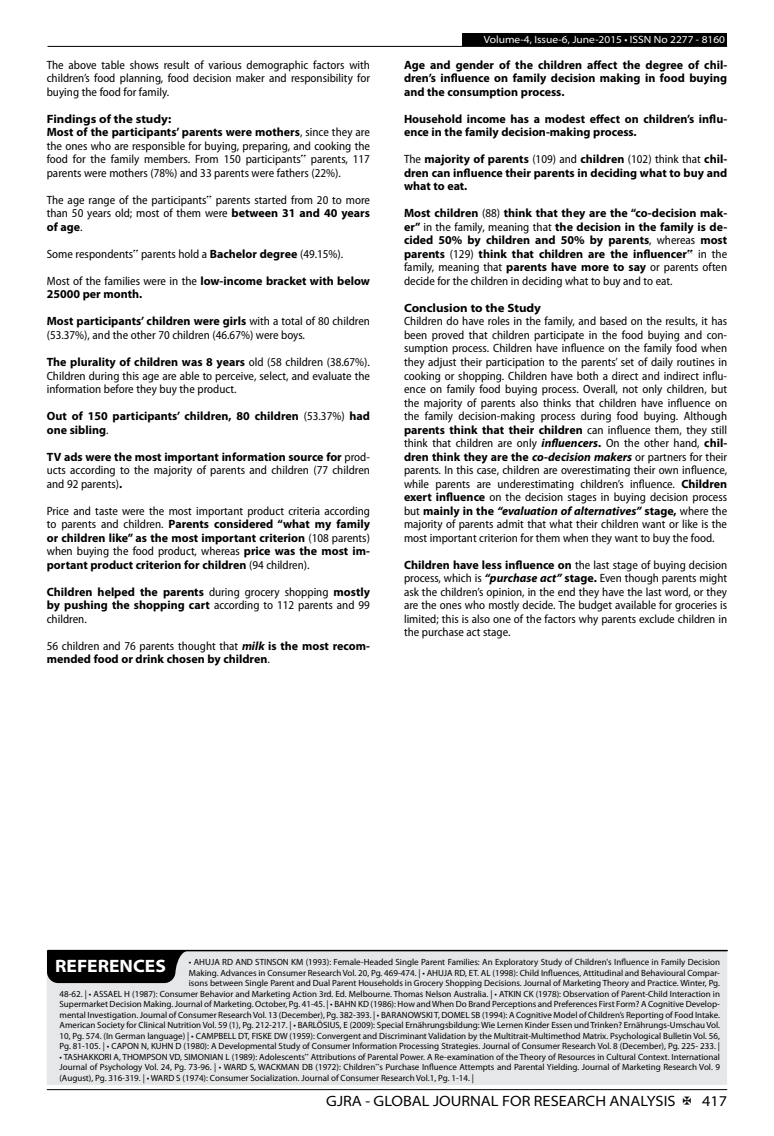
<style>
.page{position:relative;width:774px;height:1136px;background:#fff}
.page>*{position:absolute;margin:0;border:0;box-sizing:border-box;transform-origin:0 0}
.t1{font:700 semi-expanded 18px "Myriad Pro";color:#fff}
.t2{font:semi-expanded 15px "Myriad Pro";color:#000}
.t3{font:semi-condensed 12px/13.5px "Myriad Pro";color:#000;text-align:justify}
.t4{font:700 12px/13.5px "Myriad Pro";color:#000}
.t5{font:700 semi-expanded 12px "Myriad Pro";color:#000}
.t6{font:semi-expanded 10.5px "Myriad Pro";color:#fff}
.t7{font:9px/10.5px "Myriad Pro";color:#000;text-align:right}
.s1{font-weight:700;font-stretch:semi-expanded}
.s2{font-weight:700;font-stretch:normal}
.s3{font-family:"Times New Roman";font-stretch:normal}
.s4{font-weight:400;font-stretch:semi-condensed}
.s5{font-style:italic}
.s6{font-family:"Times New Roman"}
.s7{font-weight:700;font-style:italic;font-stretch:normal}
</style>
<div class="page">
<hr style="left:47px;top:1089px;width:680px;height:1px;background:#000">
<div style="left:462px;top:33px;width:265px;height:13px;background:#000"></div>
<hr style="left:47px;top:46px;width:680px;height:1px;background:#000">
<div style="left:47px;top:950px;width:680px;height:134px;background:#e6e7e8"></div>
<hr style="left:48px;top:949px;width:679px;height:2px;background:#000">
<svg style="left:47px;top:950px;width:142px;height:32px;background:#131313"></svg>
<p class="t3" style="left:47px;top:58px;width:325px">The above table shows result of various demographic factors with children’s food planning, food decision maker and responsibility for buying the food for family.</p>
<p class="t3" style="left:47px;top:112px;width:325px;text-align:left"><span class="s1">Findings of the study:<br></span><span class="s2">Most of the participants’ parents were mothers</span>, since they are the ones who are responsible for buying, preparing, and cooking the food for the family members. From 150 participants<span class="s3">‟</span> parents, 117 parents were mothers (78%) and 33 parents were fathers (22%).</p>
<p class="t3" style="left:47px;top:193px;width:325px">The age range of the participants<span class="s3">‟</span> parents started from 20 to more than 50 years old; most of them were <span class="s2">between 31 and 40 years of age</span>.</p>
<p class="t3" style="left:47px;top:247px;width:298px">Some respondents<span class="s3">‟</span> parents hold a <span class="s2">Bachelor degree</span> (49.15%).</p>
<p class="t4" style="left:47px;top:274px;width:325px"><span class="s4">Most of the families were in the</span> low-income bracket with below<br>25000 per month.</p>
<p class="t3" style="left:47px;top:315px;width:325px"><span class="s2">Most participants’ children were girls</span> with a total of 80 children (53.37%), and the other 70 children (46.67%) were boys.</p>
<p class="t3" style="left:47px;top:355px;width:325px"><span class="s2">The plurality of children was 8 years</span> old (58 children (38.67%).<br>Children during this age are able to perceive, select, and evaluate the information before they buy the product.</p>
<p class="t4" style="left:47px;top:409px;width:325px">Out of 150 participants’ children, 80 children <span class="s4">(53.37%)</span> had one sibling<span class="s4">.</span></p>
<p class="t3" style="left:47px;top:450px;width:325px"><span class="s2">TV ads were the most important information source for</span> prod&shy;ucts according to the majority of parents and children (77 children and 92 parents)<span class="s2">.</span></p>
<p class="t3" style="left:47px;top:504px;width:325px">Price and taste were the most important product criteria according to parents and children. <span class="s2">Parents considered “what my family or children like” as the most important criterion</span> (108 parents) when buying the food product, whereas <span class="s2">price was the most im&shy;portant product criterion for children</span> (94 children).</p>
<p class="t3" style="left:47px;top:585px;width:325px"><span class="s2">Children helped the parents</span> during grocery shopping <span class="s2">mostly by pushing the shopping cart</span> according to 112 parents and 99 children.</p>
<p class="t4" style="left:47px;top:639px;width:325px"><span class="s4">56 children and 76 parents thought that</span> <span class="s5">milk</span> is the most recom&shy;mended food or drink chosen by children<span class="s4">.</span></p>
<p class="t6" style="left:484px;top:34px;width:243px">Volume-4, Issue-6, June-2015 • ISSN No 2277 - 8160</p>
<p class="t4" style="left:404px;top:58px;width:325px;text-align:justify">Age and gender of the children affect the degree of chil&shy;dren’s influence on family decision making in food buying and the consumption process.</p>
<p class="t4" style="left:404px;top:112px;width:325px">Household income has a modest effect on children’s influ&shy;ence in the family decision-making process.</p>
<p class="t4" style="left:404px;top:153px;width:325px;text-align:justify"><span class="s4">The</span> majority of parents <span class="s4">(109) and</span> children <span class="s4">(102) think that</span> chil&shy;dren can influence their parents in deciding what to buy and what to eat.</p>
<p class="t4" style="left:404px;top:207px;width:325px;text-align:justify">Most children <span class="s4">(88)</span> think that they are the “co-decision mak&shy;er” <span class="s4">in the family, meaning that</span> the decision in the family is de&shy;cided 50% by children and 50% by parents<span class="s4">, whereas</span> most parents <span class="s4">(129)</span> think that children are the influencer<span class="s6">‟</span> <span class="s4">in the family, meaning that</span> parents have more to say <span class="s4">or parents often decide for the children in deciding what to buy and to eat.</span></p>
<p class="t5" style="left:404px;top:301px;width:139px">Conclusion to the Study</p>
<p class="t3" style="left:404px;top:315px;width:325px">Children do have roles in the family, and based on the results, it has been proved that children participate in the food buying and con&shy;sumption process. Children have influence on the family food when they adjust their participation to the parents’ set of daily routines in cooking or shopping. Children have both a direct and indirect influ&shy;ence on family food buying process. Overall, not only children, but the majority of parents also thinks that children have influence on the family decision-making process during food buying. Although <span class="s2">parents think that their children</span> can influence them, they still think that children are only <span class="s7">influencers</span><span class="s2">.</span> On the other hand, <span class="s2">chil&shy;dren think they are the</span> <span class="s7">co-decision makers</span> or partners for their parents. In this case, children are overestimating their own influence, while parents are underestimating children’s influence. <span class="s2">Children exert influence</span> on the decision stages in buying decision process but <span class="s2">mainly in the</span> <span class="s7">“evaluation of alternatives”</span> <span class="s2">stage,</span> where the majority of parents admit that what their children want or like is the most important criterion for them when they want to buy the food.</p>
<p class="t3" style="left:404px;top:558px;width:325px"><span class="s2">Children have less influence on</span> the last stage of buying decision process, which is <span class="s7">“purchase act”</span> <span class="s2">stage.</span> Even though parents might ask the children’s opinion, in the end they have the last word, or they are the ones who mostly decide. The budget available for groceries is limited; this is also one of the factors why parents exclude children in the purchase act stage.</p>
<p class="t7" style="left:60px;top:957px;width:662px">• AHUJA RD AND STINSON KM (1993): Female-Headed Single Parent Families: An Exploratory Study of Children's Influence in Family Decision<br>Making. Advances in Consumer Research Vol. 20, Pg. 469-474. | • AHUJA RD, ET. AL (1998): Child Influences, Attitudinal and Behavioural Compar-<br>isons between Single Parent and Dual Parent Households in Grocery Shopping Decisions. Journal of Marketing Theory and Practice. Winter, Pg.<br>48-62. | • ASSAEL H (1987): Consumer Behavior and Marketing Action 3rd. Ed. Melbourne. Thomas Nelson Australia. | • ATKIN CK (1978): Observation of Parent-Child Interaction in Supermarket Decision Making. Journal of Marketing. October, Pg. 41-45. | • BAHN KD (1986): How and When Do Brand Perceptions and Preferences First Form? A Cognitive Develop&shy;mental Investigation. Journal of Consumer Research Vol. 13 (December), Pg. 382-393. | • BARANOWSKI T, DOMEL SB (1994): A Cognitive Model of Children’s Reporting of Food Intake.<br>American Society for Clinical Nutrition Vol. 59 (1), Pg. 212-217. | • BARLÖSIUS, E (2009): Special Ernährungsbildung: Wie Lernen Kinder Essen und Trinken? Ernährungs-Umschau Vol.<br>10, Pg. 574. (In German language) | • CAMPBELL DT, FISKE DW (1959): Convergent and Discriminant Validation by the Multitrait-Multimethod Matrix. Psychological Bulletin Vol. 56, Pg. 81-105. | • CAPON N, KUHN D (1980): A Developmental Study of Consumer Information Processing Strategies. Journal of Consumer Research Vol. 8 (December), Pg. 225- 233. |</p>
<p class="t7" style="left:60px;top:1051px;width:662px;text-align:justify">• TASHAKKORI A, THOMPSON VD, SIMONIAN L (1989): Adolescents<span class="s6">‟</span> Attributions of Parental Power. A Re-examination of the Theory of Resources in Cultural Context. International Journal of Psychology Vol. 24, Pg. 73-96. | • WARD S, WACKMAN DB (1972): Children<span class="s6">‟</span>s Purchase Influence Attempts and Parental Yielding. Journal of Marketing Research Vol. 9 (August), Pg. 316-319. | • WARD S (1974): Consumer Socialization. Journal of Consumer Research Vol.1, Pg. 1-14. |</p>
<h1 class="t1" style="left:55px;top:955px;width:112px">REFERENCES</h1>
<p class="t2" style="left:326px;top:1092px;width:351px">GJRA - GLOBAL JOURNAL FOR RESEARCH ANALYSIS</p>
<p class="t2" style="left:702px;top:1092px;width:27px">417</p>
</div>
